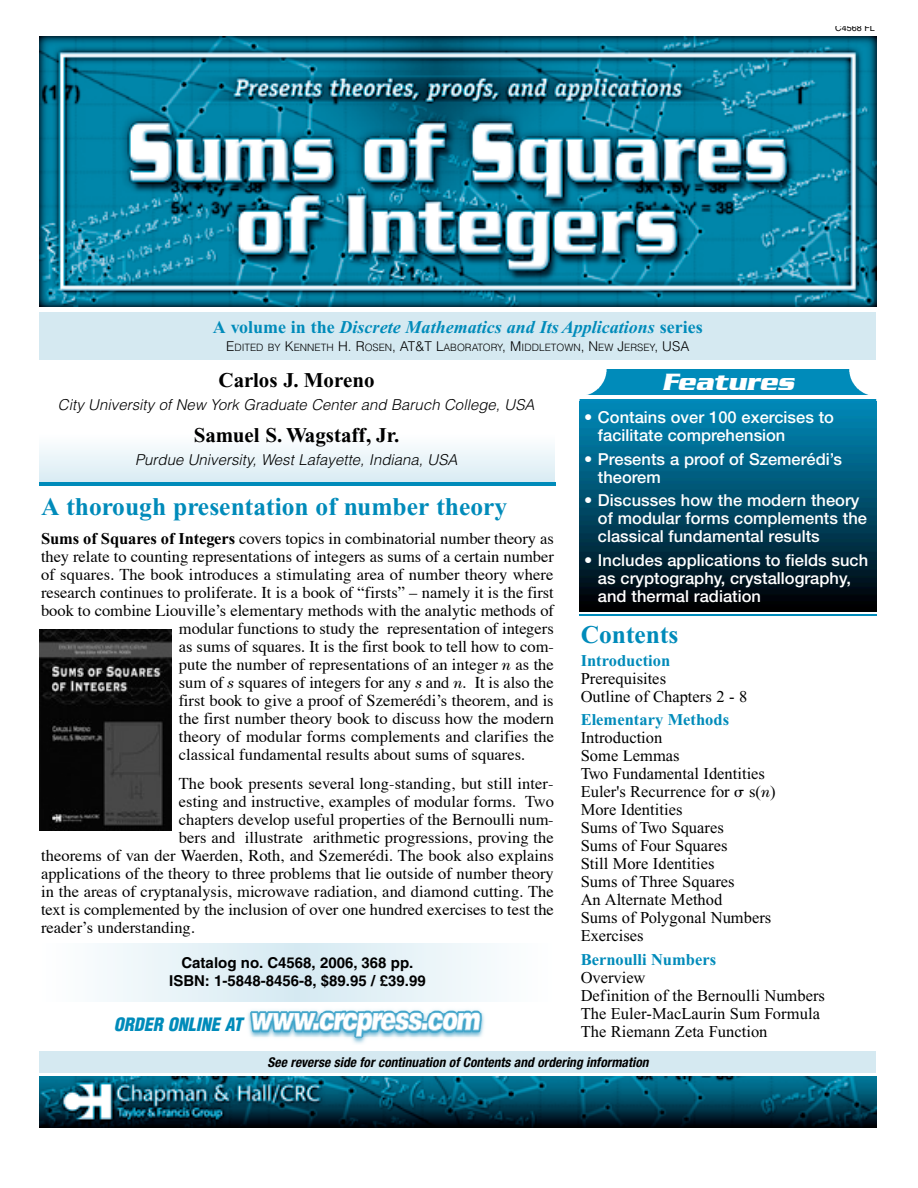
<style>
.page{position:relative;width:918px;height:1188px;background:#fff}
.page>*{position:absolute;margin:0;border:0;box-sizing:border-box;transform-origin:0 0}
.t1{font:700 25.5px "Times New Roman";color:#008bba}
.t2{font:italic 700 25.5px "Serpentine";color:#fff}
.t3{font:700 21px "Times New Roman";color:#000}
.t4{font:italic 700 18px "Times New Roman";color:#008bba}
.t5{font:italic 900 condensed 18px "Helvetica";color:#008bba}
.t6{font:16.5px "Times";color:#000}
.t7{font:16.5px/18px "Times New Roman";color:#000}
.t8{font:500 16.5px/18px "Helvetica Neue";color:#fff}
.t9{font:700 16.5px "Times New Roman";color:#008bba}
.t10{font:italic 300 15px "Helvetica";color:#000}
.t11{font:700 15px/18px "Helvetica";color:#000;text-align:center}
.t12{font:italic 700 condensed 13.5px "Helvetica Neue";color:#000}
.t13{font:300 10.05px "Helvetica";color:#000}
.t14{font:9px "Helvetica";color:#000}
.s1{font-style:normal}
.s2{font-size:13.5px}
.s3{font-family:"Mathematical Pi One"}
.s4{font-family:"Century";font-style:italic;font-size:15px}
.s5{font-family:"Times New Roman";font-weight:700}
</style>
<div class="page">
<div style="left:39px;top:1052px;width:837px;height:21px;background:#d5e9f1"></div>
<img style="left:39px;top:446px;width:516px;height:37px">
<svg style="left:580px;top:369px;width:296px;height:32px;background:#229ac3"></svg>
<img style="left:580px;top:401px;width:296px;height:211px">
<img style="left:39px;top:1077px;width:837px;height:51px">
<div style="left:39px;top:312px;width:837px;height:48px;background:#d5e9f1"></div>
<img style="left:39px;top:36px;width:837px;height:270px">
<img style="left:248px;top:1010px;width:236px;height:34px">
<hr style="left:576px;top:395px;width:309px;height:4px;background:#fff">
<hr style="left:579px;top:614px;width:297px;height:2px;background:#008bba">
<hr style="left:39px;top:483px;width:516px;height:3px;background:#008bba">
<img style="left:39px;top:629px;width:132px;height:202px">
<p class="t4" style="left:213px;top:321px;width:492px"><span class="s1">A volume in the</span> Discrete Mathematics and Its Applications <span class="s1">series</span></p>
<p class="t13" style="left:226px;top:344px;width:465px"><span class="s2">E</span>DITED BY <span class="s2">K</span>ENNETH <span class="s2">H. R</span>OSEN<span class="s2">, AT&amp;T L</span>ABORATORY<span class="s2">, M</span>IDDLETOWN<span class="s2">, N</span>EW <span class="s2">J</span>ERSEY<span class="s2">, USA</span></p>
<p class="t14" style="left:835px;top:24px;width:41px">C4568 FL</p>
<p class="t3" style="left:219px;top:372px;width:158px">Carlos J. Moreno</p>
<p class="t10" style="left:58px;top:399px;width:478px">City University of New York Graduate Center and Baruch College, USA</p>
<p class="t3" style="left:194px;top:428px;width:207px">Samuel S. Wagstaff, Jr.</p>
<p class="t10" style="left:135px;top:455px;width:324px">Purdue University, West Lafayette, Indiana, USA</p>
<h1 class="t2" style="left:662px;top:373px;width:134px">Features</h1>
<p class="t8" style="left:598px;top:410px;width:238px;text-indent:-14px">• Contains over 100 exercises to facilitate comprehension</p>
<p class="t8" style="left:598px;top:451px;width:245px;text-indent:-14px">• Presents a proof of Szemerédi’s theorem</p>
<p class="t8" style="left:598px;top:493px;width:271px;text-indent:-14px">• Discusses how the modern theory of modular forms complements the classical fundamental results</p>
<p class="t8" style="left:598px;top:552px;width:272px;text-indent:-14px">• Includes applications to fields such as cryptography, crystallography, and thermal radiation</p>
<h1 class="t1" style="left:581px;top:625px;width:99px">Contents</h1>
<p class="t9" style="left:581px;top:655px;width:91px">Introduction</p>
<p class="t7" style="left:581px;top:671px;width:168px">Prerequisites<br>Outline of Chapters 2 - 8</p>
<p class="t9" style="left:581px;top:714px;width:150px">Elementary Methods</p>
<p class="t7" style="left:581px;top:730px;width:196px">Introduction<br>Some Lemmas<br>Two Fundamental Identities<br>Euler's Recurrence for <span class="s3">s</span> s(<span class="s4">n</span>)<br>More Identities<br>Sums of Two Squares<br>Sums of Four Squares<br>Still More Identities<br>Sums of Three Squares<br>An Alternate Method<br>Sums of Polygonal Numbers<br>Exercises</p>
<p class="t9" style="left:581px;top:954px;width:137px">Bernoulli Numbers</p>
<p class="t7" style="left:581px;top:970px;width:246px">Overview<br>Definition of the Bernoulli Numbers<br>The Euler-MacLaurin Sum Formula<br>The Riemann Zeta Function</p>
<p class="t12" style="left:267px;top:1057px;width:383px">See reverse side for continuation of Contents and ordering information</p>
<h1 class="t1" style="left:41px;top:498px;width:468px">A thorough presentation of number theory</h1>
<p class="t6" style="left:41px;top:532px;width:514px"><span class="s5">Sums of Squares of Integers</span> covers topics in combinatorial number theory as</p>
<p class="t6" style="left:41px;top:550px;width:514px">they relate to counting representations of integers as sums of a certain number</p>
<p class="t6" style="left:41px;top:568px;width:514px">of squares. The book introduces a stimulating area of number theory where</p>
<p class="t6" style="left:41px;top:586px;width:514px">research continues to proliferate. It is a book of “firsts” – namely it is the first</p>
<p class="t6" style="left:41px;top:604px;width:515px">book to combine Liouville’s elementary methods with the analytic methods of</p>
<p class="t6" style="left:179px;top:622px;width:376px">modular functions to study the representation of integers</p>
<p class="t6" style="left:179px;top:640px;width:377px">as sums of squares. It is the first book to tell how to com-</p>
<p class="t6" style="left:179px;top:658px;width:376px">pute the number of representations of an integer <span class="s4">n</span> as the</p>
<p class="t6" style="left:179px;top:676px;width:376px">sum of <span class="s4">s</span> squares of integers for any <span class="s4">s</span> and <span class="s4">n</span>. It is also the</p>
<p class="t6" style="left:179px;top:694px;width:376px">first book to give a proof of Szemerédi’s theorem, and is</p>
<p class="t6" style="left:179px;top:712px;width:377px">the first number theory book to discuss how the modern</p>
<p class="t6" style="left:179px;top:730px;width:377px">theory of modular forms complements and clarifies the</p>
<p class="t6" style="left:179px;top:748px;width:348px">classical fundamental results about sums of squares.</p>
<p class="t6" style="left:179px;top:776px;width:376px">The book presents several long-standing, but still inter-</p>
<p class="t6" style="left:179px;top:794px;width:377px">esting and instructive, examples of modular forms. Two</p>
<p class="t6" style="left:179px;top:812px;width:376px">chapters develop useful properties of the Bernoulli num-</p>
<p class="t6" style="left:179px;top:830px;width:376px">bers and illustrate arithmetic progressions, proving the</p>
<p class="t6" style="left:41px;top:848px;width:514px">theorems of van der Waerden, Roth, and Szemerédi. The book also explains</p>
<p class="t6" style="left:41px;top:866px;width:514px">applications of the theory to three problems that lie outside of number theory</p>
<p class="t6" style="left:41px;top:884px;width:514px">in the areas of cryptanalysis, microwave radiation, and diamond cutting. The</p>
<p class="t6" style="left:41px;top:902px;width:514px">text is complemented by the inclusion of over one hundred exercises to test the</p>
<p class="t6" style="left:41px;top:920px;width:156px">reader’s understanding.</p>
<p class="t11" style="left:169px;top:955px;width:258px">Catalog no. C4568, 2006, 368 pp.<br>ISBN: 1-5848-8456-8, $89.95 / £39.99</p>
<p class="t5" style="left:114px;top:1017px;width:130px">ORDER ONLINE AT</p>
</div>
